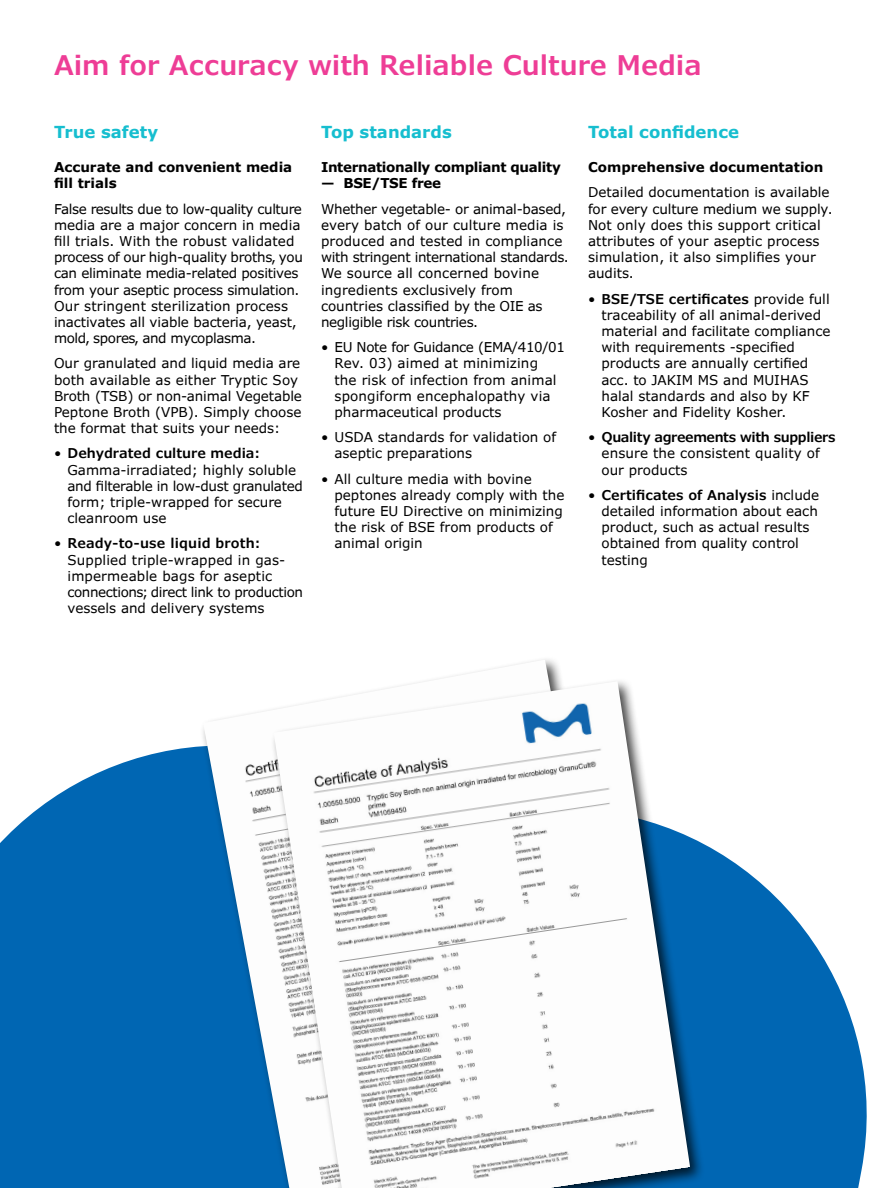
<style>
.page{position:relative;width:891px;height:1188px;background:#fff}
.page>*{position:absolute;margin:0;border:0;box-sizing:border-box;transform-origin:0 0}
.t1{font:600 27px "Verdana Pro";color:#ee3d96}
.t2{font:700 16.5px "Verdana Pro";color:#16becf}
.t3{font:13.5px/16.2px "Verdana Pro";color:#000}
.t4{font:13.5px/16.2px "Verdana Pro";letter-spacing:-.02em;color:#000}
.t5{font:700 13.5px/16.2px "Verdana Pro";color:#000}
.t6{font:700 13.5px "Verdana Pro";letter-spacing:-.025em;color:#000}
.s1{font-weight:600}
</style>
<div class="page">
<svg style="left:0;top:746px;width:867px;height:442px;fill:#0066b3"></svg>
<img style="left:203px;top:660px;width:358px;height:528px">
<div style="left:270px;top:678px;width:436px;height:510px;background:#000;opacity:.75"></div>
<img style="left:274px;top:681px;width:416px;height:507px">
<h1 class="t1" style="left:54px;top:47px;width:649px">Aim for Accuracy with Reliable Culture Media</h1>
<p class="t2" style="left:54px;top:121px;width:106px">True safety</p>
<p class="t5" style="left:54px;top:159px;width:240px">Accurate and convenient media fill trials</p>
<p class="t4" style="left:54px;top:201px;width:251px">False results due to low-quality culture media are a major concern in media fill trials. With the robust validated process of our high-quality broths, you can eliminate media-related positives from your aseptic process simulation.<br>Our stringent sterilization process inactivates all viable bacteria, yeast, mold, spores, and mycoplasma.</p>
<p class="t3" style="left:54px;top:356px;width:250px">Our granulated and liquid media are both available as either Tryptic Soy Broth (TSB) or non-animal Vegetable Peptone Broth (VPB). Simply choose the format that suits your needs:</p>
<p class="t3" style="left:68px;top:446px;width:237px;text-indent:-14px">• <span class="s1">Dehydrated culture media:<br></span>Gamma-irradiated; highly soluble and filterable in low-dust granulated form; triple-wrapped for secure cleanroom use</p>
<p class="t3" style="left:68px;top:536px;width:237px;text-indent:-14px">• <span class="s1">Ready-to-use liquid broth:<br></span>Supplied triple-wrapped in gas&shy;impermeable bags for aseptic connections; direct link to production vessels and delivery systems</p>
<p class="t2" style="left:321px;top:121px;width:132px">Top standards</p>
<p class="t6" style="left:321px;top:159px;width:241px">Internationally compliant quality</p>
<p class="t6" style="left:321px;top:175px;width:122px">— BSE/TSE free</p>
<p class="t3" style="left:321px;top:201px;width:249px">Whether vegetable- or animal-based, every batch of our culture media is produced and tested in compliance with stringent international standards.<br>We source all concerned bovine ingredients exclusively from countries classified by the OIE as negligible risk countries.</p>
<p class="t3" style="left:334px;top:339px;width:232px;text-indent:-14px">• EU Note for Guidance (EMA/410/01<br>Rev. 03) aimed at minimizing<br>the risk of infection from animal spongiform encephalopathy via pharmaceutical products</p>
<p class="t3" style="left:334px;top:429px;width:223px;text-indent:-14px">• USDA standards for validation of aseptic preparations</p>
<p class="t3" style="left:334px;top:471px;width:232px;text-indent:-14px">• All culture media with bovine peptones already comply with the future EU Directive on minimizing the risk of BSE from products of animal origin</p>
<p class="t2" style="left:588px;top:121px;width:153px">Total confidence</p>
<p class="t5" style="left:588px;top:159px;width:237px">Comprehensive documentation</p>
<p class="t3" style="left:588px;top:185px;width:246px">Detailed documentation is available for every culture medium we supply.<br>Not only does this support critical attributes of your aseptic process simulation, it also simplifies your audits.</p>
<p class="t3" style="left:602px;top:291px;width:230px;text-indent:-14px">• <span class="s1">BSE/TSE certificates</span> provide full traceability of all animal-derived material and facilitate compliance with requirements -specified products are annually certified acc. to JAKIM MS and MUIHAS halal standards and also by KF<br>Kosher and Fidelity Kosher.</p>
<p class="t3" style="left:602px;top:429px;width:236px;text-indent:-14px">• <span class="s1">Quality agreements with suppliers </span>ensure the consistent quality of our products</p>
<p class="t3" style="left:602px;top:487px;width:219px;text-indent:-14px">• <span class="s1">Certificates of Analysis</span> include detailed information about each product, such as actual results obtained from quality control testing</p>
</div>
